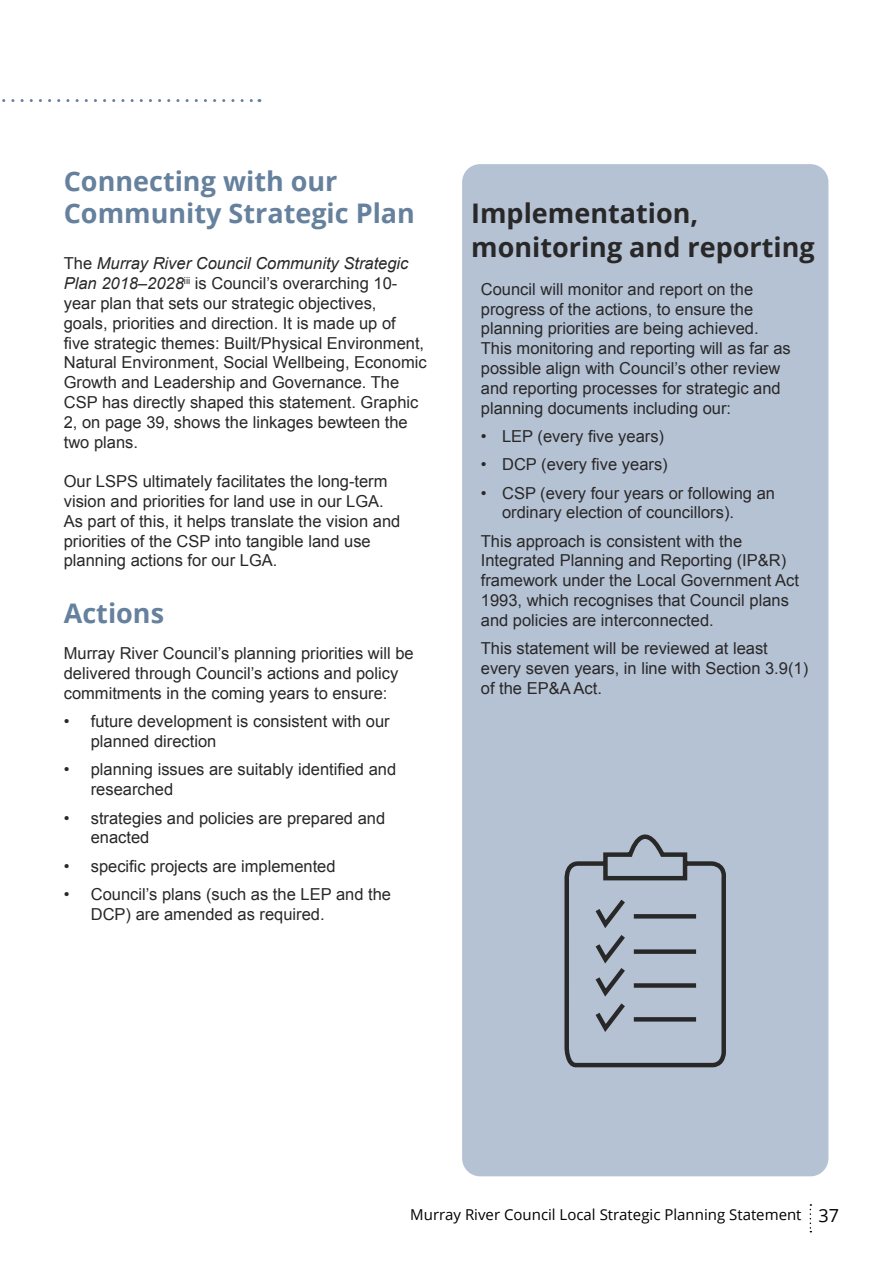
<style>
.page{position:relative;width:893px;height:1263px;background:#fff}
.page>*{position:absolute;margin:0;border:0;box-sizing:border-box;transform-origin:0 0}
.t1{font:700 27px/32.4px "Open Sans";color:#65819d}
.t2{font:700 27px/34.5px "Open Sans";color:#292829}
.t3{font:16.5px/19.8px "Arial";color:#292829}
.t4{font:15px "Open Sans";color:#000}
.s1{font-style:italic}
.s2{font-size:18px}
</style>
<div class="page">
<svg style="left:810px;top:1204px;width:1px;height:28px"></svg>
<svg style="left:2px;top:99px;width:258px;height:3px"></svg>
<div style="left:462px;top:164px;width:366px;height:1012px;background:#b5c2d3;border-radius:18px"></div>
<svg style="left:564px;top:834px;width:162px;height:234px"></svg>
<h1 class="t1" style="left:64px;top:164px;width:353px">Connecting with our<br>Community Strategic Plan</h1>
<p class="t3" style="left:64px;top:254px;width:364px">The <span class="s1">Murray River Council Community Strategic Plan 2018–2028</span><sup>iii</sup> is Council’s overarching 10- year plan that sets our strategic objectives,<br>goals, priorities and direction. It is made up of<br>five strategic themes: Built/Physical Environment, Natural Environment, Social Wellbeing, Economic Growth and Leadership and Governance. The CSP has directly shaped this statement. Graphic 2, on page 39, shows the linkages bewteen the two plans.</p>
<p class="t3" style="left:64px;top:472px;width:338px">Our LSPS ultimately facilitates the long-term vision and priorities for land use in our LGA.<br>As part of this, it helps translate the vision and priorities of the CSP into tangible land use planning actions for our LGA.</p>
<h1 class="t1" style="left:64px;top:597px;width:102px">Actions</h1>
<p class="t3" style="left:64px;top:644px;width:351px">Murray River Council’s planning priorities will be delivered through Council’s actions and policy commitments in the coming years to ensure:</p>
<p class="t3" style="left:91px;top:712px;width:300px;text-indent:-27px">• future development is consistent with our planned direction</p>
<p class="t3" style="left:91px;top:760px;width:307px;text-indent:-27px">• planning issues are suitably identified and researched</p>
<p class="t3" style="left:91px;top:808px;width:296px;text-indent:-27px">• strategies and policies are prepared and enacted</p>
<p class="t3" style="left:64px;top:856px;width:273px">• specific projects are implemented</p>
<p class="t3" style="left:91px;top:884px;width:302px;text-indent:-27px">• Council’s plans (such as the LEP and the<br>DCP) are amended as required.</p>
<h1 class="t2" style="left:471px;top:195px;width:345px">Implementation, monitoring and reporting</h1>
<p class="t3" style="left:481px;top:279px;width:311px">Council will monitor and report on the progress of the actions, to ensure the planning priorities are being achieved.<br>This monitoring and reporting will as far as possible align with Council’s other review and reporting processes for strategic and planning documents including our:</p>
<p class="t3" style="left:481px;top:426px;width:185px">• LEP (every five years)</p>
<p class="t3" style="left:481px;top:455px;width:188px">• DCP (every five years)</p>
<p class="t3" style="left:502px;top:483px;width:274px;text-indent:-21px">• CSP (every four years or following an ordinary election of councillors).</p>
<p class="t3" style="left:481px;top:531px;width:320px">This approach is consistent with the Integrated Planning and Reporting (IP&amp;R) framework under the Local Government Act 1993, which recognises that Council plans and policies are interconnected.</p>
<p class="t3" style="left:481px;top:639px;width:329px">This statement will be reviewed at least every seven years, in line with Section 3.9(1) of the EP&amp;A Act.</p>
<p class="t4" style="left:410px;top:1205px;width:430px">Murray River Council Local Strategic Planning Statement <span class="s2">37</span></p>
</div>
